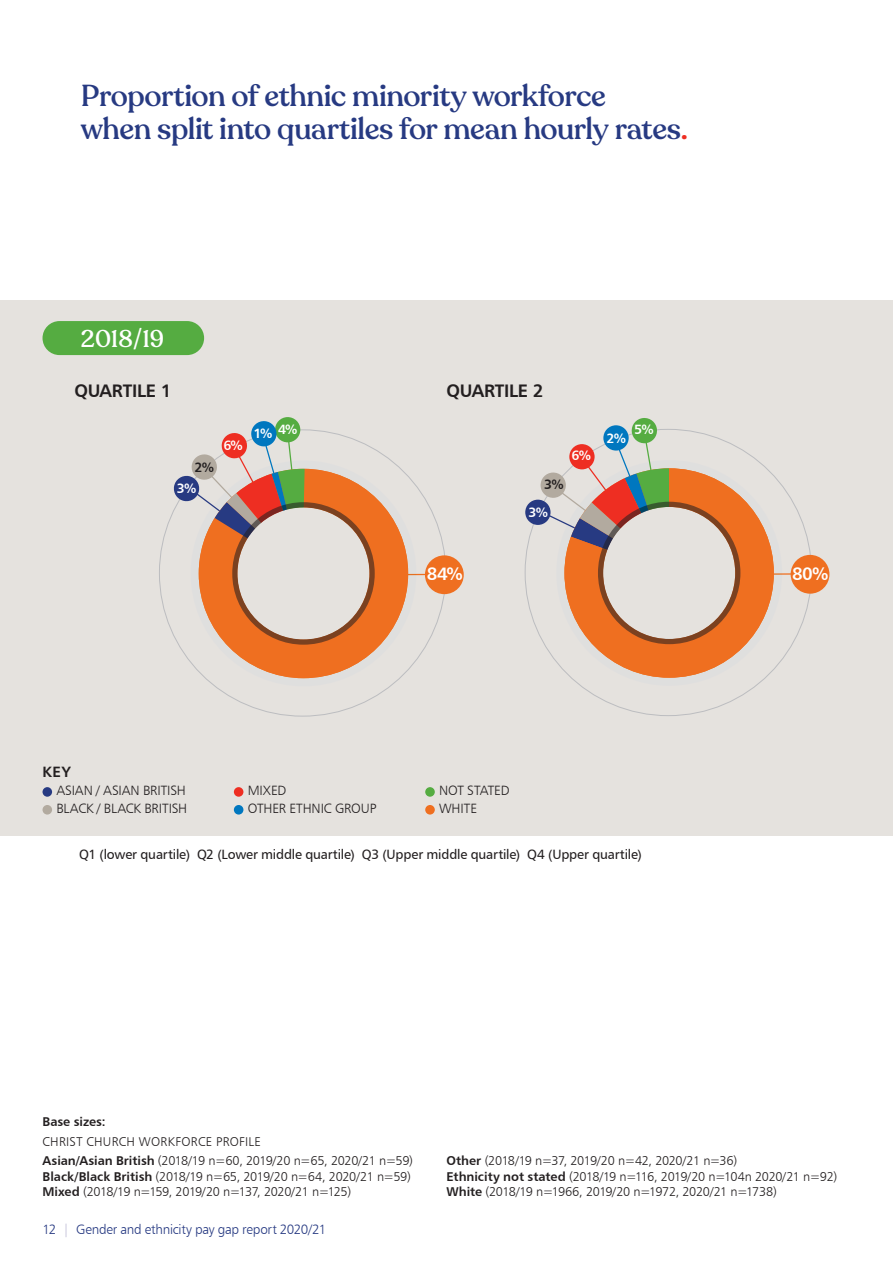
<style>
.page{position:relative;width:893px;height:1263px;background:#fff}
.page>*{position:absolute;margin:0;border:0;box-sizing:border-box;transform-origin:0 0}
.h2-20_Recoleta{font:500 30px/33px "Recoleta";letter-spacing:-.015em;color:#273a82}
.t1{font:500 24px "Recoleta";letter-spacing:.005em;color:#fff}
.t2{font:18.15px "Humanist 777 BT Bold B";letter-spacing:-.02em;color:#231f20}
.t3{font:18px "Humanist 777 BT Bold B";color:#fff}
.t4{font:15px "Humanist 777 BT Bold B";color:#231f20}
.t5{font:13.5px "Humanist 777 BT Roman B";letter-spacing:-.015em;color:#231f20}
.t6{font:13.5px "Humanist 777 BT Light B";letter-spacing:-.005em;color:#231f20}
.t7{font:13.5px "Humanist 777 BT Light B";letter-spacing:-.02em;color:#273a82}
.body_text{font:13.5px "Humanist 777 BT Bold B";color:#fff}
.t8{font:13.5px "Humanist 777 BT Light B";letter-spacing:-.03em;color:#231f20}
.body_text-2{font:13.5px "Humanist 777 BT Bold B";color:#231f20}
.notes_captions{font:12.75px/15.3px "Humanist 777 BT Light B";letter-spacing:-.03em;color:#231f20}
.notes_captions-2{font:12.75px "Humanist 777 BT Light B";letter-spacing:.025em;color:#231f20}
.notes_captions-3{font:12.75px "Humanist 777 BT Bold B";color:#231f20}
.s1{color:#ee2e22}
.s2{font-family:"Humanist 777 BT Bold B"}
.s3{color:#aeadcc}
</style>
<div class="page">
<div style="left:0;top:300px;width:893px;height:536px;background:#e5e2de"></div>
<div style="left:43px;top:321px;width:161px;height:34px;background:#55ac41;border-radius:17px"></div>
<div style="left:275px;top:417px;width:25px;height:25px;background:#55ac41;border-radius:50%"></div>
<div style="left:425px;top:555px;width:39px;height:39px;background:#ef6f20;border-radius:50%"></div>
<hr style="left:375px;top:574px;width:70px;height:1px;background:#ef6f20">
<svg style="left:173px;top:421px;width:235px;height:257px"></svg>
<div style="left:232px;top:502px;width:143px;height:143px;border:5px solid #231f20;border-radius:50%"></div>
<div style="left:525px;top:500px;width:26px;height:25px;background:#273a82;border-radius:50%"></div>
<svg style="left:540px;top:472px;width:26px;height:26px"></svg>
<div style="left:791px;top:555px;width:38px;height:39px;background:#ef6f20;border-radius:50%"></div>
<hr style="left:740px;top:573px;width:70px;height:2px;background:#ef6f20">
<svg style="left:545px;top:418px;width:229px;height:260px"></svg>
<div style="left:598px;top:502px;width:142px;height:142px;border:5px solid #231f20;border-radius:50%"></div>
<div style="left:43px;top:787px;width:9px;height:10px;background:#273a82;border-radius:50%"></div>
<div style="left:43px;top:805px;width:9px;height:9px;background:#b2aa9f;border-radius:50%"></div>
<div style="left:234px;top:805px;width:9px;height:9px;background:#0077bf;border-radius:50%"></div>
<div style="left:234px;top:787px;width:9px;height:10px;background:#ee2e22;border-radius:50%"></div>
<div style="left:425px;top:787px;width:10px;height:10px;background:#55ac41;border-radius:50%"></div>
<div style="left:425px;top:805px;width:10px;height:9px;background:#ef6f20;border-radius:50%"></div>
<p class="h2-20_Recoleta" style="left:81px;top:80px;width:609px">Proportion of ethnic minority workforce<br>when split into quartiles for mean hourly rates<span class="s1">.</span></p>
<p class="t1" style="left:81px;top:324px;width:85px">2018/19</p>
<p class="t2" style="left:74px;top:379px;width:99px">QUARTILE 1</p>
<p class="t2" style="left:446px;top:379px;width:99px">QUARTILE 2</p>
<p class="body_text-2" style="left:195px;top:458px;width:21px">2%</p>
<p class="body_text" style="left:177px;top:480px;width:21px">3%</p>
<p class="body_text" style="left:223px;top:437px;width:21px">6%</p>
<p class="body_text" style="left:254px;top:425px;width:20px">1%</p>
<p class="body_text" style="left:278px;top:421px;width:21px">4%</p>
<p class="body_text" style="left:634px;top:421px;width:21px">5%</p>
<p class="body_text" style="left:606px;top:429px;width:21px">2%</p>
<p class="body_text-2" style="left:544px;top:476px;width:21px">3%</p>
<p class="body_text" style="left:529px;top:503px;width:21px">3%</p>
<p class="body_text" style="left:572px;top:447px;width:21px">6%</p>
<p class="t3" style="left:427px;top:562px;width:37px">84%</p>
<p class="t3" style="left:792px;top:562px;width:38px">80%</p>
<p class="t4" style="left:43px;top:762px;width:30px">KEY</p>
<p class="t6" style="left:56px;top:782px;width:131px">ASIAN / ASIAN BRITISH</p>
<p class="t6" style="left:56px;top:800px;width:132px">BLACK / BLACK BRITISH</p>
<p class="t6" style="left:248px;top:782px;width:40px">MIXED</p>
<p class="t6" style="left:248px;top:800px;width:130px">OTHER ETHNIC GROUP</p>
<p class="t8" style="left:439px;top:782px;width:72px">NOT STATED</p>
<p class="t6" style="left:439px;top:800px;width:40px">WHITE</p>
<p class="t5" style="left:79px;top:846px;width:564px">Q1 (lower quartile) Q2 (Lower middle quartile) Q3 (Upper middle quartile) Q4 (Upper quartile)</p>
<p class="notes_captions-3" style="left:43px;top:1114px;width:65px">Base sizes:</p>
<p class="notes_captions-2" style="left:43px;top:1133px;width:220px">CHRIST CHURCH WORKFORCE PROFILE</p>
<p class="notes_captions" style="left:43px;top:1153px;width:372px"><span class="s2">Asian/Asian British</span> (2018/19 n=60, 2019/20 n=65, 2020/21 n=59)<br><span class="s2">Black/Black British</span> (2018/19 n=65, 2019/20 n=64, 2020/21 n=59)<br><span class="s2">Mixed</span> (2018/19 n=159, 2019/20 n=137, 2020/21 n=125)</p>
<p class="notes_captions" style="left:446px;top:1153px;width:392px"><span class="s2">Other</span> (2018/19 n=37, 2019/20 n=42, 2020/21 n=36)<br><span class="s2">Ethnicity not stated</span> (2018/19 n=116, 2019/20 n=104n 2020/21 n=92)</p>
<p class="notes_captions" style="left:446px;top:1184px;width:332px"><span class="s2">White</span> (2018/19 n=1966, 2019/20 n=1972, 2020/21 n=1738)</p>
<p class="t7" style="left:43px;top:1221px;width:285px">12 <span class="s3">|</span> Gender and ethnicity pay gap report 2020/21</p>
</div>
